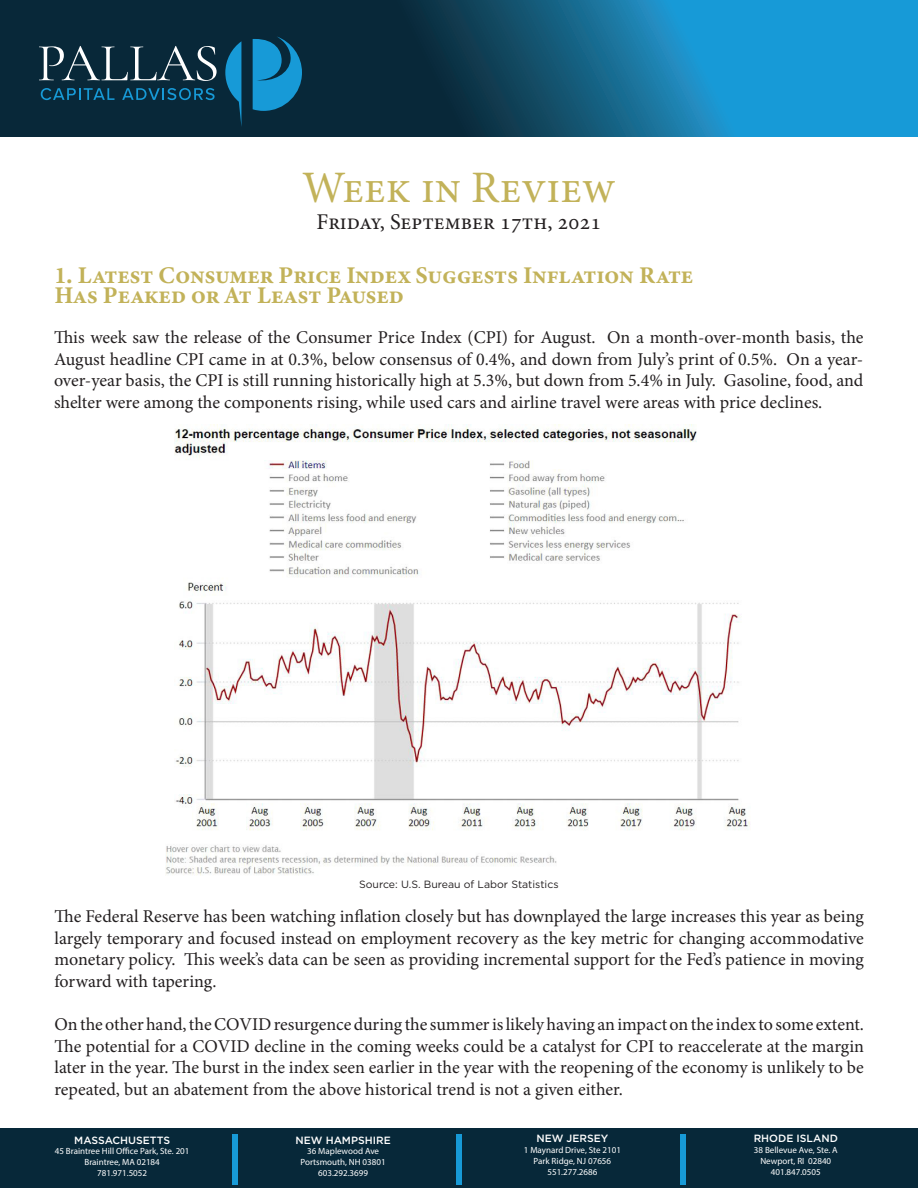
<style>
.page{position:relative;width:918px;height:1188px;background:#fff}
.page>*{position:absolute;margin:0;border:0;box-sizing:border-box;transform-origin:0 0}
.t1{font:500 54px "Gotham";color:#179ad7}
.t2{font:45px "Minion Pro";color:#c2b259}
.t3{font:24px/19.5px "Minion Variable Concept";color:#c2b259}
.t4{font:22.5px "Minion Pro";color:#231f20}
.t5{font:18px/21.6px "Minion Pro";letter-spacing:-.005em;color:#231f20;text-align:justify}
.t6{font:500 10.5px "Gotham";color:#fff}
.t7{font:10.5px "Gotham";color:#231f20}
.t8{font:9px/10.8px "Myriad Pro";color:#fff;text-align:center}
</style>
<div class="page">
<svg style="left:0;top:0;width:918px;height:137px;background:#105779"></svg>
<svg style="left:225px;top:41px;width:16px;height:86px"></svg>
<svg style="left:253px;top:36px;width:49px;height:75px;background:#1279a9"></svg>
<svg style="left:39px;top:46px;width:178px;height:35px;background:#354f5d"></svg>
<svg style="left:41px;top:88px;width:74px;height:12px"></svg>
<svg style="left:122px;top:88px;width:93px;height:12px"></svg>
<div style="left:0;top:1129px;width:918px;height:59px;background:#072839"></div>
<img style="left:165px;top:425px;width:585px;height:451px">
<h2 class="t2" style="left:302px;top:170px;width:315px">Week in Review</h2>
<p class="t4" style="left:317px;top:213px;width:286px">Friday, September 17th, 2021</p>
<h3 class="t3" style="left:54px;top:265px;width:640px">1. Latest Consumer Price Index Suggests Inflation Rate<br>Has Peaked or At Least Paused</h3>
<p class="t5" style="left:54px;top:328px;width:811px">This week saw the release of the Consumer Price Index (CPI) for August. On a month-over-month basis, the August headline CPI came in at 0.3%, below consensus of 0.4%, and down from July’s print of 0.5%. On a year&shy;over-year basis, the CPI is still running historically high at 5.3%, but down from 5.4% in July. Gasoline, food, and shelter were among the components rising, while used cars and airline travel were areas with price declines.</p>
<p class="t7" style="left:359px;top:879px;width:201px">Source: U.S. Bureau of Labor Statistics</p>
<p class="t5" style="left:54px;top:907px;width:811px">The Federal Reserve has been watching inflation closely but has downplayed the large increases this year as being largely temporary and focused instead on employment recovery as the key metric for changing accommodative monetary policy. This week’s data can be seen as providing incremental support for the Fed’s patience in moving forward with tapering.</p>
<p class="t5" style="left:54px;top:1015px;width:811px">On the other hand, the COVID resurgence during the summer is likely having an impact on the index to some extent.<br>The potential for a COVID decline in the coming weeks could be a catalyst for CPI to reaccelerate at the margin later in the year. The burst in the index seen earlier in the year with the reopening of the economy is unlikely to be repeated, but an abatement from the above historical trend is not a given either.</p>
<p class="t6" style="left:74px;top:1135px;width:97px">MASSACHUSETTS</p>
<p class="t8" style="left:55px;top:1147px;width:136px">45 Braintree Hill Office Park, Ste. 201<br>Braintree, MA 02184<br>781.971.5052</p>
<h1 class="t1" style="left:226px;top:1134px;width:19px">|</h1>
<h1 class="t1" style="left:450px;top:1134px;width:19px">|</h1>
<p class="t6" style="left:754px;top:1134px;width:86px">RHODE ISLAND</p>
<h1 class="t1" style="left:674px;top:1134px;width:19px">|</h1>
<p class="t6" style="left:536px;top:1134px;width:73px">NEW JERSEY</p>
<p class="t8" style="left:524px;top:1146px;width:99px">1 Maynard Drive, Ste 2101<br>Park Ridge, NJ 07656<br>551.277.2686</p>
<p class="t6" style="left:295px;top:1135px;width:97px">NEW HAMPSHIRE</p>
<p class="t8" style="left:301px;top:1147px;width:87px">36 Maplewood Ave<br>Portsmouth, NH 03801<br>603.292.3699</p>
<p class="t8" style="left:754px;top:1146px;width:85px">38 Bellevue Ave, Ste. A<br>Newport, RI 02840</p>
<p class="t8" style="left:771px;top:1167px;width:51px">401.847.0505</p>
</div>
